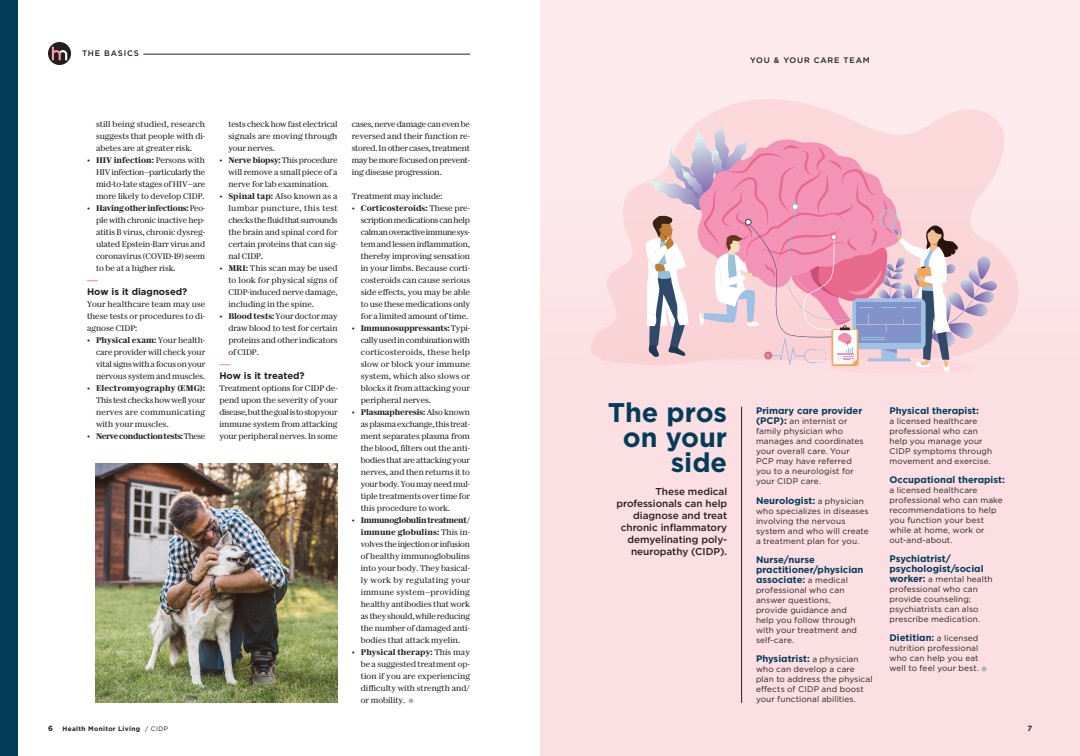
<style>
.page{position:relative;width:1080px;height:756px;background:#fff}
.page>*{position:absolute;margin:0;border:0;box-sizing:border-box;transform-origin:0 0}
.HEADLINE_SANS{font:700 27px/25px "Gotham";color:#023c59;text-align:right}
.DEK_SANS_UNDERLINE{font:500 10px/12px "Gotham";letter-spacing:-.005em;color:#231f20;text-align:right}
.SUBHEAD_SANS{font:700 9.5px/10px "Gotham";color:#023c59}
.PARAGRAPH_SECTION_BREAK{font:700 9.5px "Gotham";color:#231f20}
.BODY_COPY_SERIF{font:8.2px/12px "Darby Serif Text";letter-spacing:-.005em;color:#231f20;text-align:justify}
.SUBHEAD_SANS-2{font:8.2px/10px "Gotham";letter-spacing:.015em;color:#231f20}
.BODY_COPY_SERIF_No_Indent{font:8.2px/12px "Darby Serif Text";letter-spacing:-.01em;color:#231f20;text-align:justify}
.BODY_COPY_SERIF-2{font:600 8.2px "Darby Serif Text";letter-spacing:-.04em;color:#231f20}
.TOC_Story_Subhead{font:500 8px "Gotham";letter-spacing:.1em;color:#231f20}
.t1{font:700 7.5px "Gotham";color:#231f20}
.t2{font:700 6.5px "Gotham";letter-spacing:.05em;color:#231f20}
.s1{font-weight:600;font-style:italic}
.s2{font-weight:600}
.s3{font-style:italic}
.s4{font-weight:400}
.s5{font-weight:700;font-size:9.5px;color:#023c59}
.s6{font-weight:400;font-size:8.2px;color:#231f20}
</style>
<div class="page">
<div style="left:540px;top:0;width:540px;height:756px;background:#fcdfe3"></div>
<svg style="left:982px;top:667px;width:4px;height:4px"></svg>
<hr style="left:741px;top:407px;width:1px;height:296px;background:#231f20">
<hr style="left:143px;top:54px;width:327px;height:1px;background:#231f20">
<svg style="left:48px;top:42px;width:23px;height:23px"></svg>
<svg style="left:52px;top:47px;width:15px;height:13px"></svg>
<div style="left:0;top:0;width:18px;height:756px;background:#023c59"></div>
<img style="left:96px;top:463px;width:242px;height:240px">
<svg style="left:409px;top:698px;width:4px;height:5px"></svg>
<svg style="left:591px;top:99px;width:428px;height:265px"></svg>
<div style="left:612px;top:348px;width:200px;height:14px;background:#fad0d2;border-radius:50%"></div>
<div style="left:828px;top:361px;width:147px;height:13px;background:#fbd8db;border-radius:50%"></div>
<svg style="left:644px;top:122px;width:353px;height:250px"></svg>
<p class="TOC_Story_Subhead" style="left:82px;top:48px;width:58px">THE BASICS</p>
<p class="BODY_COPY_SERIF" style="left:96px;top:118px;width:111px">still being studied, research suggests that people with di&shy;abetes are at greater risk.</p>
<p class="BODY_COPY_SERIF" style="left:96px;top:154px;width:111px;text-indent:-9px"><span class="s1">•</span> <span class="s2">HIV infection:</span> Persons with HIV infection—particularly the mid-to-late stages of HIV—are more likely to develop CIDP.</p>
<p class="BODY_COPY_SERIF" style="left:96px;top:202px;width:111px;text-indent:-9px"><span class="s1">•</span> <span class="s2">Having other infections:</span> Peo&shy;ple with chronic inactive hep&shy;atitis B virus, chronic dysreg&shy;ulated Epstein-Barr virus and coronavirus (COVID-19) seem to be at a higher risk.</p>
<p class="PARAGRAPH_SECTION_BREAK" style="left:87px;top:286px;width:102px">How is it diagnosed?</p>
<p class="BODY_COPY_SERIF_No_Indent" style="left:87px;top:298px;width:120px">Your healthcare team may use these tests or procedures to di&shy;agnose CIDP:</p>
<p class="BODY_COPY_SERIF" style="left:96px;top:334px;width:111px;text-indent:-9px"><span class="s1">•</span> <span class="s2">Physical exam:</span> Your health&shy;care provider will check your vital signs with a focus on your nervous system and muscles.</p>
<p class="BODY_COPY_SERIF" style="left:96px;top:382px;width:111px;text-indent:-9px"><span class="s1">•</span> <span class="s2">Electromyography (EMG):<br></span>This test checks how well your nerves are communicating with your muscles.</p>
<p class="BODY_COPY_SERIF-2" style="left:87px;top:430px;width:120px"><span class="s3">•</span> Nerve conduction tests: <span class="s4">These</span></p>
<p class="t1" style="left:48px;top:723px;width:6px">6</p>
<p class="t2" style="left:62px;top:724px;width:107px">Health Monitor Living <span class="s4">/ CIDP</span></p>
<p class="BODY_COPY_SERIF" style="left:228px;top:118px;width:111px">tests check how fast electrical signals are moving through your nerves.</p>
<p class="BODY_COPY_SERIF" style="left:228px;top:154px;width:111px;text-indent:-9px"><span class="s1">•</span> <span class="s2">Nerve biopsy:</span> This procedure will remove a small piece of a nerve for lab examination.</p>
<p class="BODY_COPY_SERIF" style="left:228px;top:190px;width:111px;text-indent:-9px"><span class="s1">•</span> <span class="s2">Spinal tap:</span> Also known as a lumbar puncture, this test checks the fluid that surrounds the brain and spinal cord for certain proteins that can sig&shy;nal CIDP.</p>
<p class="BODY_COPY_SERIF" style="left:228px;top:262px;width:111px;text-indent:-9px"><span class="s1">•</span> <span class="s2">MRI:</span> This scan may be used to look for physical signs of CIDP-induced nerve damage, including in the spine.</p>
<p class="BODY_COPY_SERIF" style="left:228px;top:310px;width:111px;text-indent:-9px"><span class="s1">•</span> <span class="s2">Blood tests:</span> Your doctor may draw blood to test for certain proteins and other indicators of CIDP.</p>
<p class="PARAGRAPH_SECTION_BREAK" style="left:219px;top:370px;width:87px">How is it treated?</p>
<p class="BODY_COPY_SERIF_No_Indent" style="left:219px;top:382px;width:120px">Treatment options for CIDP de&shy;pend upon the severity of your disease, but the goal is to stop your immune system from attacking your peripheral nerves. In some</p>
<p class="BODY_COPY_SERIF_No_Indent" style="left:352px;top:118px;width:120px">cases, nerve damage can even be reversed and their function re&shy;stored. In other cases, treatment may be more focused on prevent&shy;ing disease progression.</p>
<p class="BODY_COPY_SERIF_No_Indent" style="left:352px;top:190px;width:92px">Treatment may include:</p>
<p class="BODY_COPY_SERIF" style="left:361px;top:202px;width:111px;text-indent:-9px"><span class="s1">•</span> <span class="s2">Corticosteroids:</span> These pre&shy;scription medications can help calm an overactive immune sys&shy;tem and lessen inflammation, thereby improving sensation in your limbs. Because corti&shy;costeroids can cause serious side effects, you may be able to use these medications only for a limited amount of time.</p>
<p class="BODY_COPY_SERIF" style="left:361px;top:322px;width:111px;text-indent:-9px"><span class="s1">•</span> <span class="s2">Immunosuppressants:</span> Typi&shy;cally used in combination with corticosteroids, these help slow or block your immune system, which also slows or blocks it from attacking your peripheral nerves.</p>
<p class="BODY_COPY_SERIF" style="left:361px;top:406px;width:111px;text-indent:-9px"><span class="s1">•</span> <span class="s2">Plasmapheresis:</span> Also known as plasma exchange, this treat&shy;ment separates plasma from the blood, filters out the anti&shy;bodies that are attacking your nerves, and then returns it to your body. You may need mul&shy;tiple treatments over time for this procedure to work.</p>
<p class="BODY_COPY_SERIF" style="left:361px;top:514px;width:111px;text-indent:-9px"><span class="s1">•</span> <span class="s2">Immunoglobulin treatment/ immune globulins:</span> This in&shy;volves the injection or infusion of healthy immunoglobulins into your body. They basical&shy;ly work by regulating your immune system—providing healthy antibodies that work as they should, while reducing the number of damaged anti&shy;bodies that attack myelin.</p>
<p class="BODY_COPY_SERIF" style="left:361px;top:646px;width:111px;text-indent:-9px"><span class="s1">•</span> <span class="s2">Physical therapy:</span> This may be a suggested treatment op&shy;tion if you are experiencing difficulty with strength and/ or mobility.</p>
<p class="TOC_Story_Subhead" style="left:750px;top:55px;width:121px">YOU &amp; YOUR CARE TEAM</p>
<p class="HEADLINE_SANS" style="left:608px;top:400px;width:121px">The pros on your side</p>
<p class="SUBHEAD_SANS" style="left:756px;top:406px;width:108px">Primary care provider</p>
<p class="SUBHEAD_SANS-2" style="left:756px;top:416px;width:109px"><span class="s5">(PCP):</span> an internist or family physician who manages and coordinates your overall care. Your<br>PCP may have referred you to a neurologist for your CIDP care.</p>
<p class="SUBHEAD_SANS" style="left:756px;top:496px;width:109px">Neurologist: <span class="s6">a physician</span></p>
<p class="SUBHEAD_SANS-2" style="left:756px;top:506px;width:114px">who specializes in diseases involving the nervous system and who will create a treatment plan for you.</p>
<p class="SUBHEAD_SANS" style="left:756px;top:555px;width:109px">Nurse/nurse practitioner/physician associate: <span class="s6">a medical</span></p>
<p class="SUBHEAD_SANS-2" style="left:756px;top:585px;width:103px">professional who can answer questions, provide guidance and help you follow through with your treatment and self-care.</p>
<p class="SUBHEAD_SANS" style="left:756px;top:654px;width:104px">Physiatrist: <span class="s6">a physician</span></p>
<p class="SUBHEAD_SANS-2" style="left:756px;top:664px;width:118px">who can develop a care plan to address the physical effects of CIDP and boost your functional abilities.</p>
<p class="DEK_SANS_UNDERLINE" style="left:616px;top:486px;width:112px">These medical professionals can help diagnose and treat chronic inflammatory demyelinating poly&shy;neuropathy (CIDP).</p>
<p class="SUBHEAD_SANS" style="left:890px;top:406px;width:91px">Physical therapist:</p>
<p class="SUBHEAD_SANS-2" style="left:890px;top:416px;width:104px">a licensed healthcare professional who can help you manage your<br>CIDP symptoms through movement and exercise.</p>
<p class="SUBHEAD_SANS" style="left:890px;top:475px;width:117px">Occupational therapist:</p>
<p class="SUBHEAD_SANS-2" style="left:890px;top:485px;width:115px">a licensed healthcare professional who can make recommendations to help you function your best while at home, work or out-and-about.</p>
<p class="SUBHEAD_SANS" style="left:890px;top:554px;width:96px">Psychiatrist/ psychologist/social</p>
<p class="SUBHEAD_SANS-2" style="left:890px;top:574px;width:105px"><span class="s5">worker:</span> a mental health professional who can provide counseling; psychiatrists can also prescribe medication.</p>
<p class="SUBHEAD_SANS" style="left:890px;top:633px;width:90px">Dietitian: <span class="s6">a licensed</span></p>
<p class="SUBHEAD_SANS-2" style="left:890px;top:643px;width:91px;text-align:justify">nutrition professional who can help you eat well to feel your best.</p>
<p class="t1" style="left:1027px;top:723px;width:6px">7</p>
</div>
